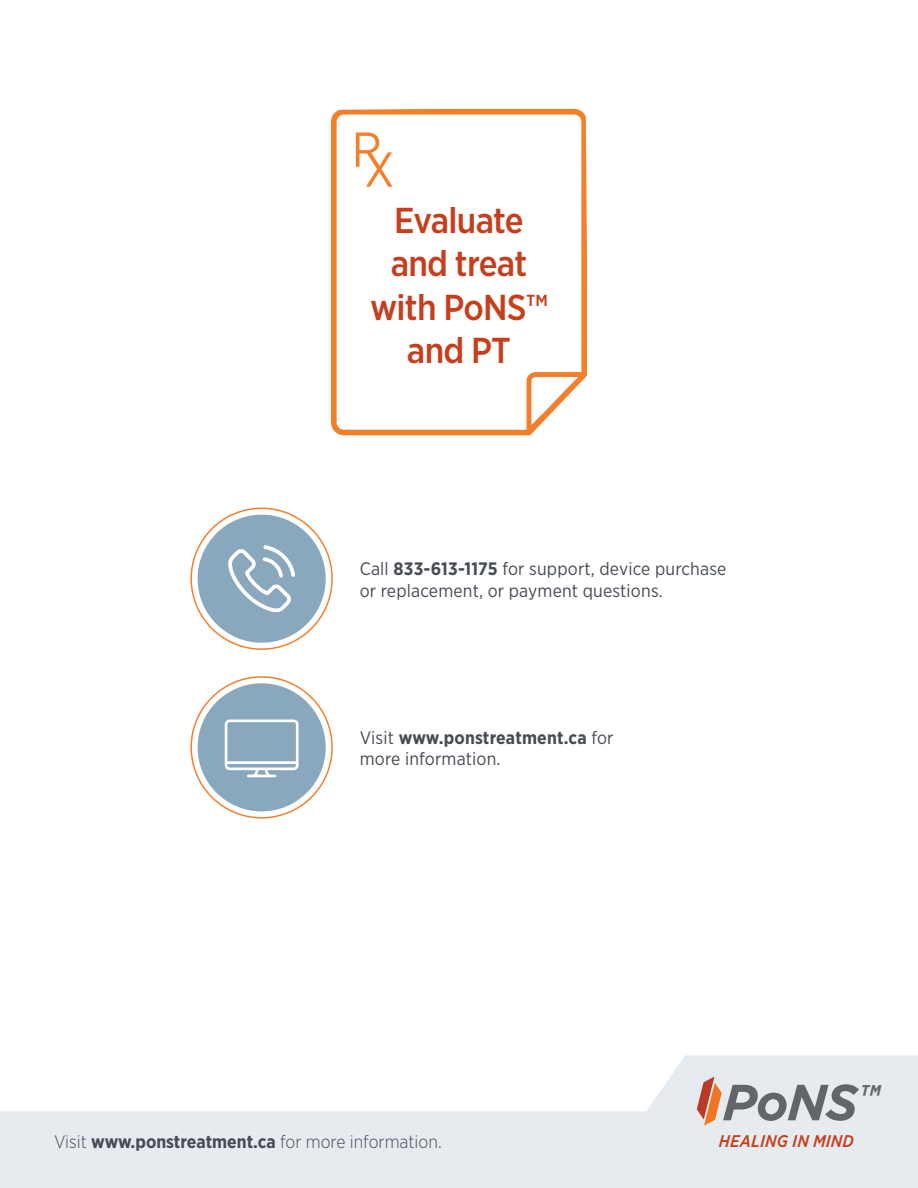
<style>
.page{position:relative;width:918px;height:1188px;background:#fff}
.page>*{position:absolute;margin:0;border:0;box-sizing:border-box;transform-origin:0 0}
.t1{font:500 36px/43.2px "Gotham Narrow";letter-spacing:-.02em;color:#c63e1c;text-align:center}
.t2{font:italic 700 34.2px "Gotham Narrow";color:#63656a}
.t3{font:18px/21.6px "Gotham Narrow";letter-spacing:.01em;color:#464b54}
.t4{font:300 18px "Gotham Narrow";color:#464b54}
.t5{font:italic 500 16.95px "Gotham Narrow";letter-spacing:.015em;color:#c63e1c}
.s1{font-weight:700}
</style>
<div class="page">
<svg style="left:0;top:1055px;width:918px;height:133px;fill:#e6ebf0"></svg>
<svg style="left:697px;top:1077px;width:162px;height:49px;background:#bdb6b6"></svg>
<svg style="left:331px;top:108px;width:256px;height:328px"></svg>
<svg style="left:524px;top:370px;width:63px;height:66px"></svg>
<svg style="left:356px;top:132px;width:37px;height:55px"></svg>
<div style="left:198px;top:515px;width:128px;height:128px;background:#89a8be;border-radius:50%"></div>
<svg style="left:228px;top:545px;width:67px;height:67px"></svg>
<div style="left:198px;top:683px;width:128px;height:128px;background:#89a8be;border-radius:50%"></div>
<svg style="left:225px;top:719px;width:74px;height:58px"></svg>
<p class="t1" style="left:370px;top:199px;width:179px">Evaluate and treat with PoNS™ and PT</p>
<p class="t3" style="left:360px;top:558px;width:368px">Call <span class="s1">833-613-1175</span> for support, device purchase or replacement, or payment questions.</p>
<p class="t3" style="left:360px;top:726px;width:255px">Visit <span class="s1">www.ponstreatment.ca</span> for more information.</p>
<p class="t2" style="left:859px;top:1075px;width:22px">™</p>
<p class="t4" style="left:54px;top:1130px;width:389px">Visit <span class="s1">www.ponstreatment.ca</span> for more information.</p>
<p class="t5" style="left:719px;top:1131px;width:137px">HEALING IN MIND</p>
</div>
